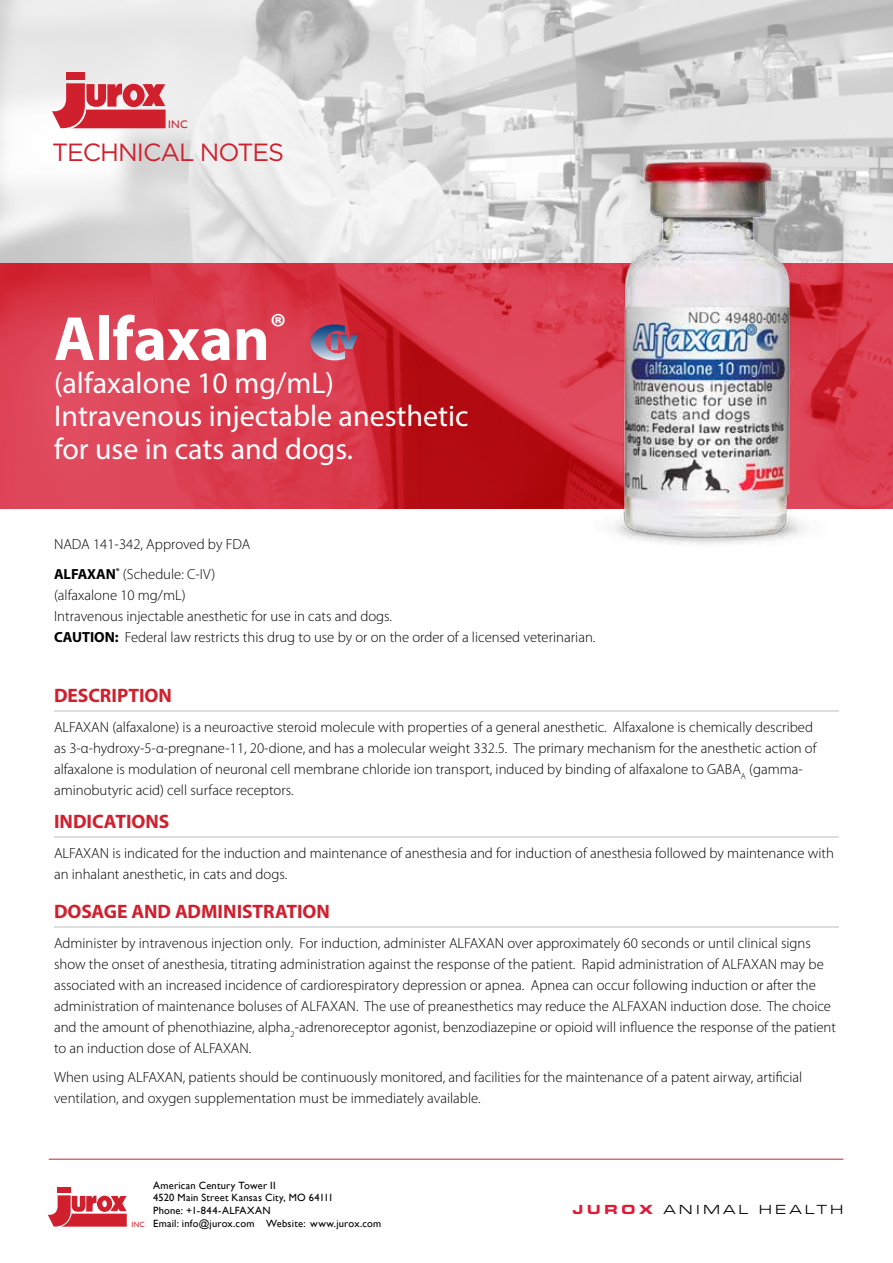
<style>
.page{position:relative;width:893px;height:1263px;background:#fff}
.page>*{position:absolute;margin:0;border:0;box-sizing:border-box;transform-origin:0 0}
.t1{font:700 63px "Myriad Pro";color:#fff}
.t2{font:30px/33px "Myriad Pro";color:#fff}
.t3{font:24.9px "Gotham";letter-spacing:-.04em;color:#d0202e}
.t4{font:700 19.5px "Myriad Pro";color:#d0202e}
.t5{font:300 14.7px/21px "Myriad Pro";color:#000}
.t6{font:13.65px "Eurostile Extended Roman DTC";letter-spacing:.24em;color:#000}
.t7{font:10.95px "Gill Sans";color:#d0202e}
.t8{font:10.5px "Gill Sans";letter-spacing:.02em;color:#000}
.s1{font-weight:700}
.s2{font-size:7.5px;color:#d0202e}
.s3{font-family:"Eurostile Extended Black DTC";color:#e31837}
</style>
<div class="page">
<img style="left:0;top:0;width:893px;height:263px">
<img style="left:0;top:263px;width:893px;height:245px">
<hr style="left:54px;top:711px;width:785px;height:1px;background:#bcbec0">
<hr style="left:54px;top:837px;width:785px;height:1px;background:#bcbec0">
<hr style="left:54px;top:927px;width:785px;height:1px;background:#bcbec0">
<img style="left:534px;top:132px;width:343px;height:412px">
<svg style="left:310px;top:324px;width:48px;height:36px;background:#976380"></svg>
<div style="left:58px;top:1188px;width:13px;height:5px;background:#d0202e"></div>
<svg style="left:48px;top:1195px;width:79px;height:32px"></svg>
<hr style="left:49px;top:1159px;width:794px;height:1px;background:#d0202e">
<div style="left:66px;top:72px;width:19px;height:8px;background:#d0202e"></div>
<svg style="left:52px;top:83px;width:114px;height:46px;background:#d95963"></svg>
<p class="t7" style="left:168px;top:118px;width:21px">INC</p>
<h3 class="t3" style="left:52px;top:138px;width:234px">TECHNICAL NOTES</h3>
<h1 class="t1" style="left:54px;top:298px;width:234px">Alfaxan<sup>®</sup></h1>
<h2 class="t2" style="left:54px;top:366px;width:416px">(alfaxalone 10 mg/mL)<br>Intravenous injectable anesthetic for use in cats and dogs.</h2>
<p class="t5" style="left:54px;top:530px;width:198px;line-height:29.5px">NADA 141-342, Approved by FDA<br><span class="s1">ALFAXAN</span><sup>®</sup> (Schedule: C-IV)</p>
<p class="t5" style="left:54px;top:584px;width:543px">(alfaxalone 10 mg/mL)<br>Intravenous injectable anesthetic for use in cats and dogs.<br><span class="s1">CAUTION:</span> Federal law restricts this drug to use by or on the order of a licensed veterinarian.</p>
<h3 class="t4" style="left:54px;top:683px;width:120px">DESCRIPTION</h3>
<p class="t5" style="left:54px;top:716px;width:764px">ALFAXAN (alfaxalone) is a neuroactive steroid molecule with properties of a general anesthetic. Alfaxalone is chemically described as 3-α-hydroxy-5-α-pregnane-11, 20-dione, and has a molecular weight 332.5. The primary mechanism for the anesthetic action of alfaxalone is modulation of neuronal cell membrane chloride ion transport, induced by binding of alfaxalone to GABA<sub>A</sub> (gamma&shy;aminobutyric acid) cell surface receptors.</p>
<h3 class="t4" style="left:54px;top:809px;width:117px">INDICATIONS</h3>
<p class="t5" style="left:54px;top:842px;width:781px">ALFAXAN is indicated for the induction and maintenance of anesthesia and for induction of anesthesia followed by maintenance with an inhalant anesthetic, in cats and dogs.</p>
<h3 class="t4" style="left:54px;top:899px;width:278px">DOSAGE AND ADMINISTRATION</h3>
<p class="t5" style="left:54px;top:932px;width:783px">Administer by intravenous injection only. For induction, administer ALFAXAN over approximately 60 seconds or until clinical signs show the onset of anesthesia, titrating administration against the response of the patient. Rapid administration of ALFAXAN may be associated with an increased incidence of cardiorespiratory depression or apnea. Apnea can occur following induction or after the administration of maintenance boluses of ALFAXAN. The use of preanesthetics may reduce the ALFAXAN induction dose. The choice and the amount of phenothiazine, alpha<sub>2</sub>-adrenoreceptor agonist, benzodiazepine or opioid will influence the response of the patient to an induction dose of ALFAXAN.</p>
<p class="t5" style="left:54px;top:1067px;width:750px">When using ALFAXAN, patients should be continuously monitored, and facilities for the maintenance of a patent airway, artificial ventilation, and oxygen supplementation must be immediately available.</p>
<p class="t8" style="left:153px;top:1179px;width:124px">American Century Tower II</p>
<p class="t8" style="left:153px;top:1192px;width:182px">4520 Main Street Kansas City, MO 64111</p>
<p class="t8" style="left:153px;top:1204px;width:119px">Phone: +1-844-ALFAXAN</p>
<p class="t8" style="left:131px;top:1217px;width:251px"><span class="s2">INC</span> Email: info@jurox.com Website: www.jurox.com</p>
<p class="t6" style="left:572px;top:1202px;width:273px"><span class="s3">JUROX</span> ANIMAL HEALTH</p>
</div>
